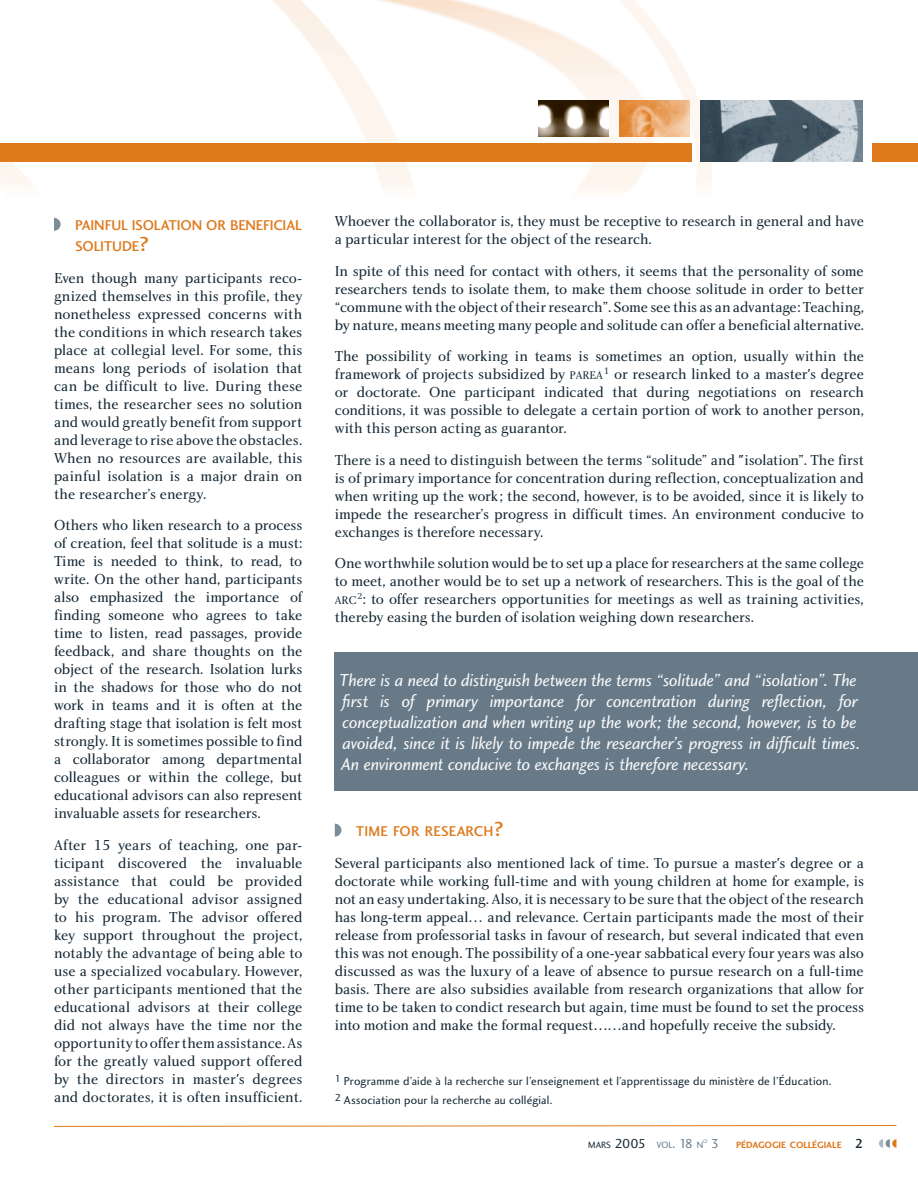
<style>
.page{position:relative;width:918px;height:1188px;background:#fff}
.page>*{position:absolute;margin:0;border:0;box-sizing:border-box;transform-origin:0 0}
.t1{font:18px/21px "Charlotte Sans Book Italic Plain";letter-spacing:-.01em;color:#f9fafb}
.t2{font:15px/18px "Charlotte Book Plain";letter-spacing:-.01em;color:#142733;text-align:justify}
.t3{font:14.7px/21px "Charlotte Sans Medium Plain";letter-spacing:-.01em;color:#de791c}
.t4{font:12px/19.5px "Charlotte Sans Book Plain";letter-spacing:.015em;color:#142733}
.t5{font:9.45px "Charlotte Sans Bold Plain";color:#de791c}
.t6{font:9.45px "Charlotte Sans Book Plain";color:#142733}
.t7{font:5.55px "Charlotte Sans Book Plain";color:#687a88}
.s1{font-size:21px}
.s2{font-size:11.55px}
.s3{font-size:13.5px}
.s4{color:#687a88}
.s5{font-size:13.5px;color:#687a88}
.s6{font-family:"Charlotte Sans Book Plain";font-size:13.5px;color:#687a88}
.s7{font-family:"Charlotte Sans Medium Plain";font-size:13.5px;color:#142733}
</style>
<div class="page">
<img style="left:0;top:0;width:918px;height:192px">
<svg style="left:879px;top:1139px;width:17px;height:9px"></svg>
<svg style="left:54px;top:1125px;width:843px;height:2px;background:#edbb8c"></svg>
<img style="left:701px;top:101px;width:162px;height:61px">
<img style="left:619px;top:101px;width:70px;height:36px">
<img style="left:538px;top:101px;width:71px;height:36px">
<div style="left:872px;top:144px;width:46px;height:18px;background:#de791c"></div>
<div style="left:0;top:144px;width:691px;height:18px;background:#de791c"></div>
<svg style="left:54px;top:218px;width:7px;height:13px"></svg>
<div style="left:335px;top:652px;width:583px;height:139px;background:#687a88"></div>
<svg style="left:335px;top:824px;width:6px;height:13px"></svg>
<p class="t3" style="left:75px;top:216px;width:228px">PAINFUL ISOLATION OR BENEFICIAL<br>SOLITUDE<span class="s1">?</span></p>
<p class="t2" style="left:335px;top:213px;width:531px">Whoever the collaborator is, they must be receptive to research in general and have a particular interest for the object of the research.</p>
<p class="t2" style="left:335px;top:263px;width:531px">In spite of this need for contact with others, it seems that the personality of some researchers tends to isolate them, to make them choose solitude in order to better “commune with the object of their research”. Some see this as an advantage: Teaching, by nature, means meeting many people and solitude can offer a beneficial alternative.</p>
<p class="t2" style="left:335px;top:348px;width:531px">The possibility of working in teams is sometimes an option, usually within the framework of projects subsidized by <span class="s2">PAREA</span><sup>1</sup> or research linked to a master's degree or doctorate. One participant indicated that during negotiations on research conditions, it was possible to delegate a certain portion of work to another person, with this person acting as guarantor.</p>
<p class="t2" style="left:335px;top:452px;width:531px">There is a need to distinguish between the terms “solitude” and "isolation”. The first is of primary importance for concentration during reflection, conceptualization and when writing up the work ; the second, however, is to be avoided, since it is likely to impede the researcher’s progress in difficult times. An environment conducive to exchanges is therefore necessary.</p>
<p class="t2" style="left:335px;top:555px;width:531px">One worthwhile solution would be to set up a place for researchers at the same college to meet, another would be to set up a network of researchers. This is the goal of the <span class="s2">ARC</span> <sup>2</sup>: to offer researchers opportunities for meetings as well as training activities, thereby easing the burden of isolation weighing down researchers.</p>
<p class="t2" style="left:54px;top:270px;width:250px">Even though many participants reco&shy;gnized themselves in this profile, they nonetheless expressed concerns with the conditions in which research takes place at collegial level. For some, this means long periods of isolation that can be difficult to live. During these times, the researcher sees no solution and would greatly benefit from support and leverage to rise above the obstacles.<br>When no resources are available, this painful isolation is a major drain on the researcher’s energy.</p>
<p class="t2" style="left:54px;top:517px;width:250px">Others who liken research to a process of creation, feel that solitude is a must:<br>Time is needed to think, to read, to write. On the other hand, participants also emphasized the importance of finding someone who agrees to take time to listen, read passages, provide feedback, and share thoughts on the object of the research. Isolation lurks in the shadows for those who do not work in teams and it is often at the drafting stage that isolation is felt most strongly. It is sometimes possible to find a collaborator among departmental colleagues or within the college, but educational advisors can also represent invaluable assets for researchers.</p>
<p class="t2" style="left:54px;top:837px;width:250px">After 15 years of teaching, one par&shy;ticipant discovered the invaluable assistance that could be provided by the educational advisor assigned to his program. The advisor offered key support throughout the project, notably the advantage of being able to use a specialized vocabulary. However, other participants mentioned that the educational advisors at their college did not always have the time nor the opportunity to offer them assistance. As for the greatly valued support offered by the directors in master's degrees and doctorates, it is often insufficient.</p>
<p class="t1" style="left:340px;top:671px;width:522px">There is a need to distinguish between the terms “solitude” and “isolation”. The first is of primary importance for concentration during reflection, for conceptualization and when writing up the work; the second, however, is to be avoided, since it is likely to impede the researcher’s progress in difficult times.<br>An environment conducive to exchanges is therefore necessary.</p>
<p class="t3" style="left:356px;top:822px;width:149px">TIME FOR RESEARCH<span class="s1">?</span></p>
<p class="t2" style="left:335px;top:855px;width:531px">Several participants also mentioned lack of time. To pursue a master's degree or a doctorate while working full-time and with young children at home for example, is not an easy undertaking. Also, it is necessary to be sure that the object of the research has long-term appeal… and relevance. Certain participants made the most of their release from professorial tasks in favour of research, but several indicated that even this was not enough. The possibility of a one-year sabbatical every four years was also discussed as was the luxury of a leave of absence to pursue research on a full-time basis. There are also subsidies available from research organizations that allow for time to be taken to condict research but again, time must be found to set the process into motion and make the formal request……and hopefully receive the subsidy.</p>
<p class="t4" style="left:335px;top:1072px;width:498px"><sup>1</sup> Programme d’aide à la recherche sur l’enseignement et l’apprentissage du ministère de l’Éducation.<br><sup>2</sup> Association pour la recherche au collégial.</p>
<p class="t6" style="left:588px;top:1141px;width:117px">MARS <span class="s3">2005</span> <span class="s4">VOL</span><span class="s5">. 18</span> <span class="s4">N</span></p>
<p class="t7" style="left:703px;top:1139px;width:6px">O</p>
<p class="t5" style="left:711px;top:1141px;width:154px"><span class="s6">3</span> PÉDAGOGIE COLLÉGIALE <span class="s7">2</span></p>
</div>
